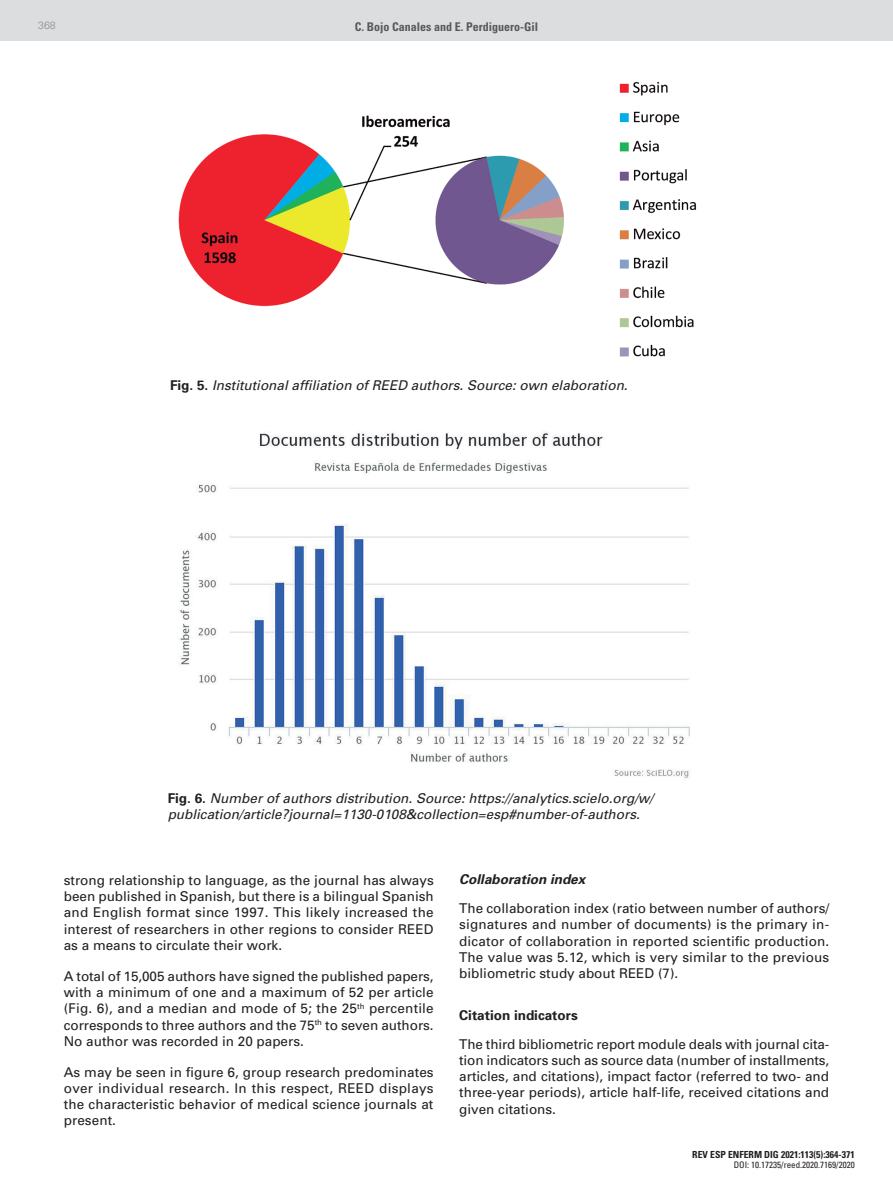
<style>
.page{position:relative;width:893px;height:1191px;background:#fff}
.page>*{position:absolute;margin:0;border:0;box-sizing:border-box;transform-origin:0 0}
.t1{font:13.5px/16.2px "Univers";color:#231f20;text-align:justify}
.t2{font:italic 13.5px/16.2px "Univers";color:#231f20}
.t3{font:italic 700 13.5px "Univers";color:#231f20}
.t4{font:700 13.5px "Univers";color:#231f20}
.t5{font:700 condensed 12px "Univers";color:#57585a}
.t6{font:300 10.5px "Univers";color:#8a8c8f}
.t7{font:700 condensed 9.75px "Univers";color:#231f20}
.t8{font:condensed 9px "Univers";color:#231f20}
.s1{font-weight:700;font-style:normal}
</style>
<div class="page">
<div style="left:0;top:0;width:893px;height:40px;background:#dcdddf"></div>
<img style="left:178px;top:81px;width:518px;height:276px">
<img style="left:180px;top:432px;width:510px;height:346px">
<p class="t6" style="left:38px;top:19px;width:19px">368</p>
<p class="t5" style="left:355px;top:19px;width:185px">C. Bojo Canales and E. Perdiguero-Gil</p>
<p class="t2" style="left:170px;top:376px;width:459px"><span class="s1">Fig. 5.</span> Institutional affiliation of REED authors. Source: own elaboration.</p>
<p class="t2" style="left:168px;top:790px;width:487px"><span class="s1">Fig. 6.</span> Number of authors distribution. Source: https://analytics.scielo.org/w/ publication/article?journal=1130-0108&amp;collection=esp#number-of-authors.</p>
<p class="t1" style="left:64px;top:872px;width:371px">strong relationship to language, as the journal has always been published in Spanish, but there is a bilingual Spanish and English format since 1997. This likely increased the interest of researchers in other regions to consider REED as a means to circulate their work.</p>
<p class="t1" style="left:64px;top:967px;width:371px">A total of 15,005 authors have signed the published papers, with a minimum of one and a maximum of 52 per article (Fig. 6), and a median and mode of 5; the 25<sup>th</sup> percentile corresponds to three authors and the 75<sup>th</sup> to seven authors.<br>No author was recorded in 20 papers.</p>
<p class="t1" style="left:64px;top:1063px;width:371px">As may be seen in figure 6, group research predominates over individual research. In this respect, REED displays the characteristic behavior of medical science journals at present.</p>
<p class="t3" style="left:459px;top:870px;width:128px">Collaboration index</p>
<p class="t1" style="left:459px;top:900px;width:371px">The collaboration index (ratio between number of authors/ signatures and number of documents) is the primary in&shy;dicator of collaboration in reported scientific production.<br>The value was 5.12, which is very similar to the previous bibliometric study about REED (7).</p>
<p class="t4" style="left:459px;top:1006px;width:120px">Citation indicators</p>
<p class="t1" style="left:459px;top:1035px;width:372px">The third bibliometric report module deals with journal cita&shy;tion indicators such as source data (number of installments, articles, and citations), impact factor (referred to two- and three-year periods), article half-life, received citations and given citations.</p>
<p class="t7" style="left:692px;top:1148px;width:164px">REV ESP ENFERM DIG 2021:113(5):364-371</p>
<p class="t8" style="left:734px;top:1159px;width:122px">DOI: 10.17235/reed.2020.7169/2020</p>
</div>
